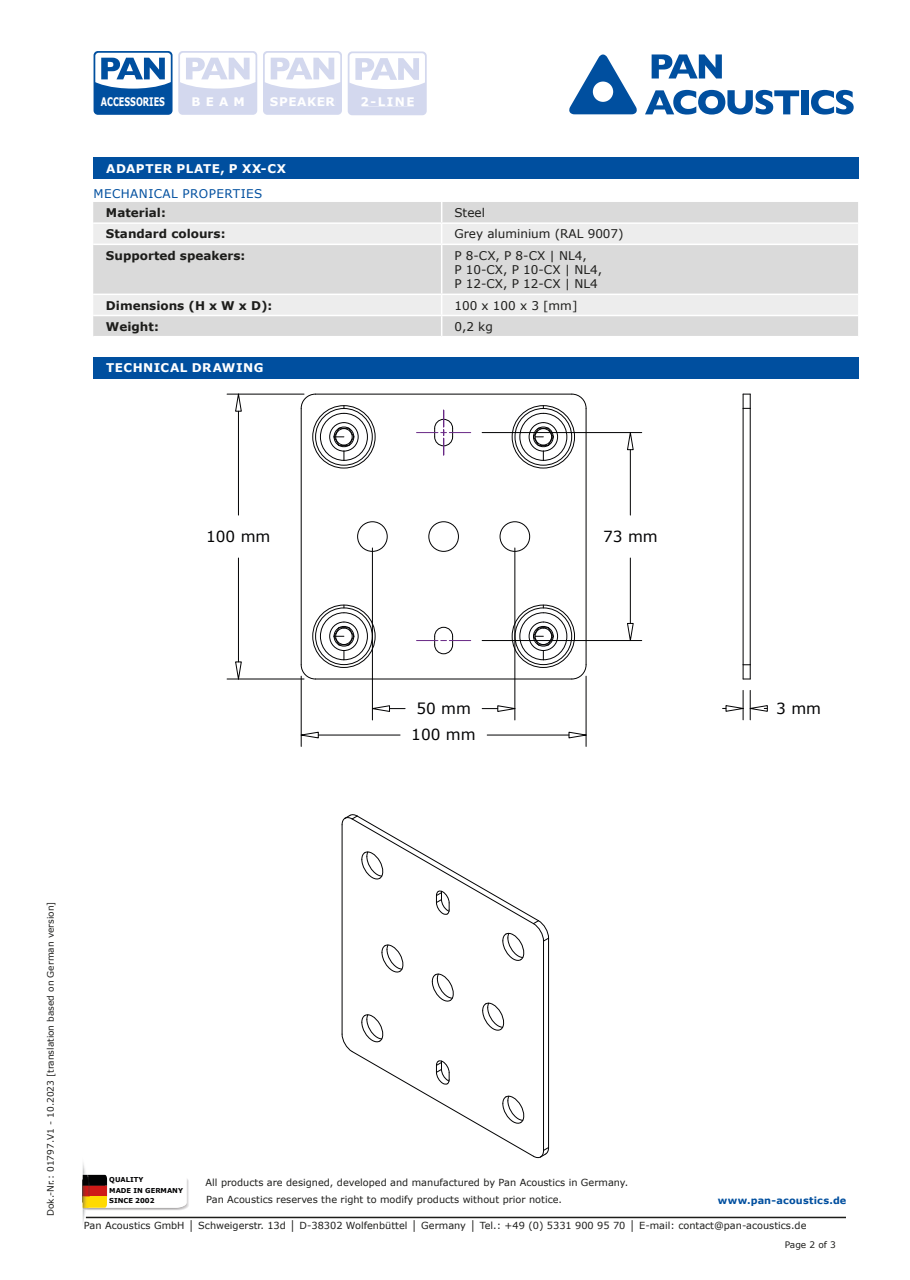
<style>
.page{position:relative;width:910px;height:1280px;background:#fff}
.page>*{position:absolute;margin:0;border:0;box-sizing:border-box;transform-origin:0 0}
.t1{font:15.3px "Verdana";color:#020203}
.t2{font:12px/14.4px "Verdana";color:#1d1d1b}
.t3{font:700 12px "Verdana";color:#1d1d1b}
.t4{font:700 12px "Verdana";letter-spacing:.04em;color:#fff}
.t5{font:12px "Verdana";letter-spacing:.035em;color:#004f9f}
.t6{font:700 12px "Verdana";color:#fff;scale:.68 1}
.t7{font:9.75px "Verdana";color:#1d1d1b}
.t8{font:700 9.75px "Verdana";letter-spacing:.02em;color:#004f9f}
.t9{font:9px "Verdana";color:#1d1d1b}
.t10{font:700 6.75px/10.4px "Verdana";color:#020203}
</style>
<div class="page">
<svg style="left:652px;top:54px;width:70px;height:24px"></svg>
<svg style="left:645px;top:90px;width:154px;height:25px"></svg>
<div style="left:801px;top:90px;width:8px;height:24px;background:#004f9f"></div>
<svg style="left:811px;top:90px;width:43px;height:25px"></svg>
<svg style="left:569px;top:54px;width:68px;height:60px"></svg>
<svg style="left:94px;top:51px;width:163px;height:64px"></svg>
<svg style="left:263px;top:51px;width:79px;height:64px"></svg>
<div style="left:271px;top:97px;width:53px;height:9px;background:#d3d8ee"></div>
<div style="left:327px;top:97px;width:8px;height:9px;background:#d3d8ee"></div>
<svg style="left:348px;top:51px;width:79px;height:64px"></svg>
<div style="left:362px;top:97px;width:52px;height:9px;background:#d3d8ee"></div>
<img style="left:83px;top:1163px;width:4px;height:59px">
<svg style="left:83px;top:1166px;width:106px;height:45px"></svg>
<hr style="left:86px;top:1217px;width:760px;height:1px;background:#1d1d1b">
<div style="left:93px;top:157px;width:766px;height:22px;background:#004f9f"></div>
<div style="left:93px;top:202px;width:765px;height:134px;background:#dadada"></div>
<svg style="left:93px;top:224px;width:765px;height:91px;background:#e2e2e2"></svg>
<hr style="left:93px;top:222px;width:349px;height:2px;background:#fff">
<hr style="left:442px;top:222px;width:416px;height:2px;background:#fff">
<svg style="left:441px;top:202px;width:1px;height:42px"></svg>
<hr style="left:93px;top:244px;width:349px;height:1px;background:#fff">
<hr style="left:442px;top:244px;width:416px;height:1px;background:#fff">
<hr style="left:441px;top:245px;width:1px;height:49px;background:#fff">
<hr style="left:93px;top:294px;width:349px;height:1px;background:#fff">
<hr style="left:442px;top:294px;width:416px;height:1px;background:#fff">
<hr style="left:93px;top:315px;width:349px;height:1px;background:#fff">
<hr style="left:442px;top:315px;width:416px;height:1px;background:#fff">
<svg style="left:441px;top:295px;width:1px;height:41px"></svg>
<div style="left:93px;top:357px;width:766px;height:21px;background:#004f9f"></div>
<div style="left:429px;top:522px;width:29px;height:29px;border:1px solid #020203;border-radius:50%"></div>
<hr style="left:586px;top:408px;width:1px;height:257px;background:#020203">
<div style="left:358px;top:522px;width:29px;height:29px;border:1px solid #020203;border-radius:50%"></div>
<hr style="left:315px;top:394px;width:257px;height:1px;background:#020203">
<hr style="left:301px;top:408px;width:1px;height:257px;background:#020203">
<hr style="left:315px;top:679px;width:257px;height:1px;background:#020203">
<div style="left:500px;top:522px;width:30px;height:29px;border:1px solid #020203;border-radius:50%"></div>
<hr style="left:743px;top:408px;width:1px;height:257px;background:#020203">
<hr style="left:750px;top:408px;width:1px;height:257px;background:#020203">
<svg style="left:300px;top:393px;width:68px;height:68px"></svg>
<svg style="left:519px;top:605px;width:68px;height:75px"></svg>
<svg style="left:300px;top:605px;width:68px;height:75px"></svg>
<svg style="left:519px;top:393px;width:68px;height:68px"></svg>
<svg style="left:743px;top:664px;width:8px;height:16px"></svg>
<svg style="left:743px;top:394px;width:8px;height:15px"></svg>
<svg style="left:341px;top:814px;width:208px;height:344px"></svg>
<svg style="left:417px;top:410px;width:54px;height:45px"></svg>
<svg style="left:417px;top:626px;width:54px;height:28px"></svg>
<hr style="left:227px;top:394px;width:77px;height:1px;background:#020203">
<hr style="left:227px;top:679px;width:77px;height:1px;background:#020203">
<svg style="left:235px;top:393px;width:7px;height:19px"></svg>
<hr style="left:238px;top:411px;width:1px;height:104px;background:#020203">
<svg style="left:235px;top:661px;width:7px;height:19px"></svg>
<hr style="left:238px;top:558px;width:1px;height:104px;background:#020203">
<hr style="left:586px;top:676px;width:1px;height:70px;background:#020203">
<hr style="left:301px;top:676px;width:1px;height:70px;background:#020203">
<svg style="left:568px;top:731px;width:19px;height:8px"></svg>
<hr style="left:487px;top:735px;width:82px;height:1px;background:#020203">
<svg style="left:300px;top:731px;width:19px;height:8px"></svg>
<hr style="left:318px;top:735px;width:82px;height:1px;background:#020203">
<hr style="left:372px;top:548px;width:1px;height:172px;background:#020203">
<hr style="left:515px;top:548px;width:1px;height:172px;background:#020203">
<svg style="left:372px;top:705px;width:33px;height:7px"></svg>
<svg style="left:482px;top:705px;width:34px;height:7px"></svg>
<hr style="left:482px;top:640px;width:160px;height:1px;background:#020203">
<hr style="left:482px;top:432px;width:160px;height:1px;background:#020203">
<svg style="left:627px;top:623px;width:7px;height:17px"></svg>
<hr style="left:630px;top:558px;width:1px;height:65px;background:#020203">
<svg style="left:627px;top:432px;width:7px;height:18px"></svg>
<hr style="left:630px;top:450px;width:1px;height:65px;background:#020203">
<hr style="left:743px;top:690px;width:1px;height:30px;background:#020203">
<hr style="left:750px;top:690px;width:1px;height:30px;background:#020203">
<svg style="left:723px;top:705px;width:45px;height:7px"></svg>
<p class="t6" style="left:101px;top:93px;width:96px">ACCESSORIES</p>
<p class="t4" style="left:192px;top:93px;width:55px">BEAM</p>
<p class="t4" style="left:270px;top:93px;width:66px">SPEAKER</p>
<p class="t4" style="left:361px;top:93px;width:56px">2-LINE</p>
<p class="t4" style="left:106px;top:160px;width:181px">ADAPTER PLATE, P XX-CX</p>
<p class="t5" style="left:94px;top:186px;width:170px">MECHANICAL PROPERTIES</p>
<p class="t3" style="left:106px;top:204px;width:61px">Material:</p>
<p class="t2" style="left:454px;top:205px;width:32px">Steel</p>
<p class="t3" style="left:106px;top:225px;width:121px">Standard colours:</p>
<p class="t2" style="left:454px;top:227px;width:171px">Grey aluminium (RAL 9007)</p>
<p class="t3" style="left:106px;top:247px;width:141px">Supported speakers:</p>
<p class="t2" style="left:454px;top:248px;width:149px">P 8-CX, P 8-CX | NL4,<br>P 10-CX, P 10-CX | NL4,<br>P 12-CX, P 12-CX | NL4</p>
<p class="t3" style="left:106px;top:297px;width:168px">Dimensions (H x W x D):</p>
<p class="t2" style="left:454px;top:298px;width:124px">100 x 100 x 3 [mm]</p>
<p class="t3" style="left:106px;top:318px;width:54px">Weight:</p>
<p class="t2" style="left:454px;top:319px;width:40px">0,2 kg</p>
<p class="t4" style="left:106px;top:360px;width:159px">TECHNICAL DRAWING</p>
<h1 class="t1" style="left:206px;top:526px;width:66px">100 mm</h1>
<h1 class="t1" style="left:416px;top:698px;width:56px">50 mm</h1>
<h1 class="t1" style="left:411px;top:724px;width:66px">100 mm</h1>
<h1 class="t1" style="left:603px;top:526px;width:56px">73 mm</h1>
<h1 class="t1" style="left:776px;top:698px;width:46px">3 mm</h1>
<p class="t9" style="left:44px;top:1216px;width:316px;rotate:-90deg">Dok.-Nr.: 01797.V1 - 10.2023 [translation based on German version]</p>
<p class="t10" style="left:109px;top:1175px;width:75px">QUALITY<br>MADE IN GERMANY<br>SINCE 2002</p>
<p class="t7" style="left:84px;top:1219px;width:724px">Pan Acoustics GmbH │ Schweigerstr. 13d │ D-38302 Wolfenbüttel │ Germany │ Tel.: +49 (0) 5331 900 95 70 │ E-mail: contact@pan-acoustics.de</p>
<p class="t7" style="left:206px;top:1176px;width:424px">All products are designed, developed and manufactured by Pan Acoustics in Germany.</p>
<p class="t7" style="left:206px;top:1193px;width:357px">Pan Acoustics reserves the right to modify products without prior notice.</p>
<p class="t8" style="left:718px;top:1193px;width:130px">www.pan-acoustics.de</p>
<p class="t9" style="left:785px;top:1238px;width:53px">Page 2 of 3</p>
</div>
